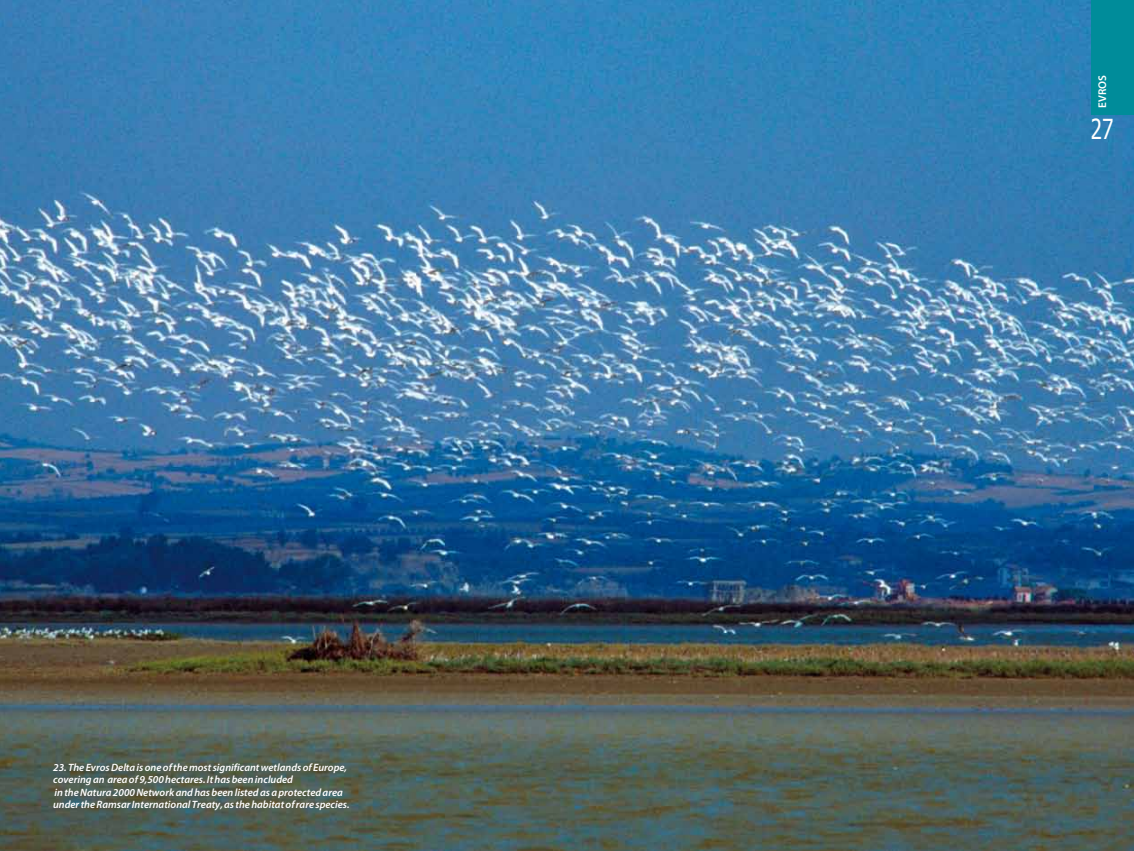
<style>
.page{position:relative;width:1134px;height:851px;background:#fff}
.page>*{position:absolute;margin:0;border:0;box-sizing:border-box;transform-origin:0 0}
.t1{font:27.5px "Tahoma";color:#fff;scale:.75 1}
.t2{font:600 11.25px "Myriad Pro";color:#fff}
.t3{font:italic 600 10.62px/12.5px "Myriad Pro";color:#fff}
</style>
<div class="page">
<img style="left:0;top:0;width:1134px;height:850px">
<div style="left:1091px;top:0;width:43px;height:115px;background:#008c9a"></div>
<p class="t3" style="left:53px;top:760px;width:298px">23. The Evros Delta is one of the most significant wetlands of Europe, covering an area of 9,500 hectares. It has been included<br>in the Natura 2000 Network and has been listed as a protected area under the Ramsar International Treaty, as the habitat of rare species.</p>
<p class="t2" style="left:1095px;top:108px;width:34px;rotate:-90deg">EVROS</p>
<h1 class="t1" style="left:1091px;top:111px;width:32px">27</h1>
</div>
